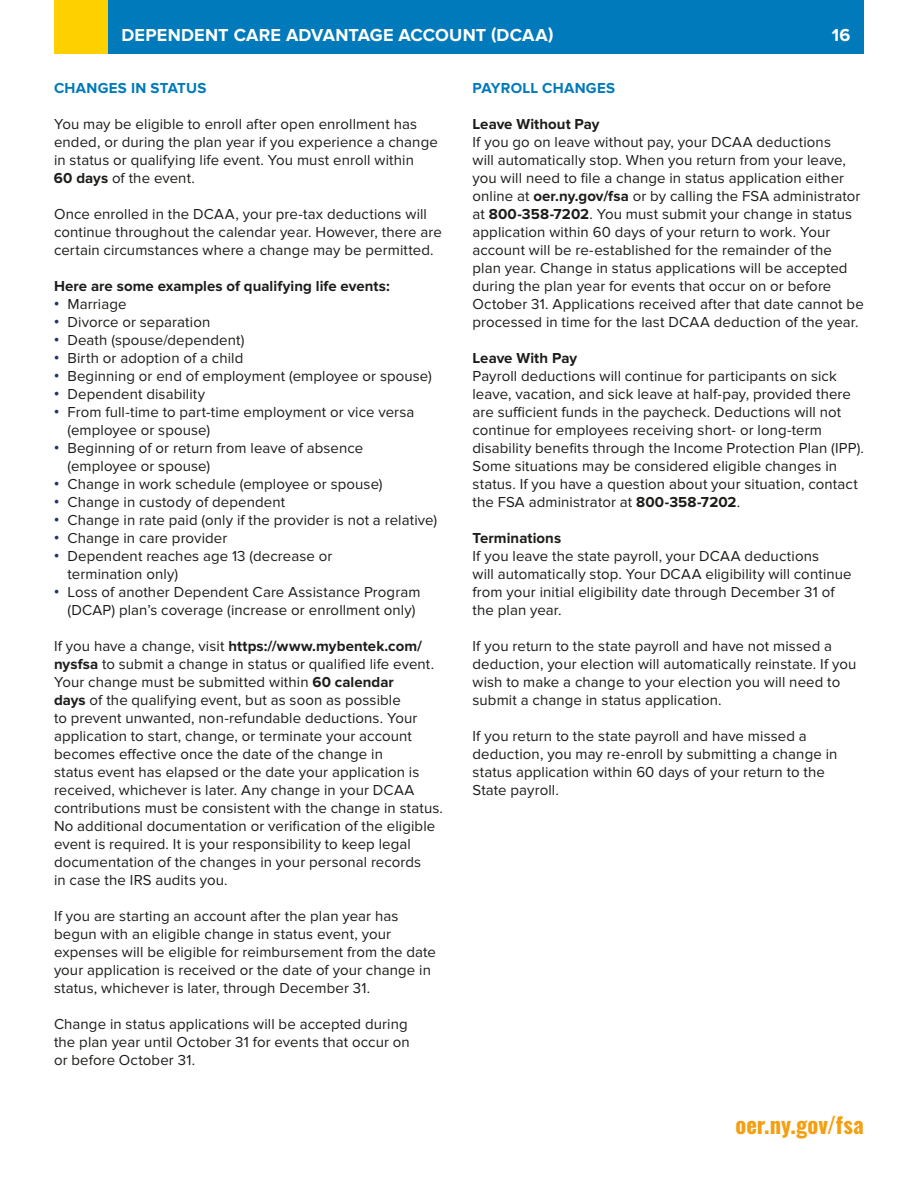
<style>
.page{position:relative;width:918px;height:1188px;background:#fff}
.page>*{position:absolute;margin:0;border:0;box-sizing:border-box;transform-origin:0 0}
.t1{font:700 22.5px "Oswald";color:#f49f11}
.t2{font:700 18px "Proxima Nova";letter-spacing:.01em;color:#fff}
.t3{font:15px/18px "Proxima Nova";letter-spacing:.005em;color:#1c1c1a}
.t4{font:700 15px "Proxima Nova";letter-spacing:.005em;color:#1c1c1a}
.t5{font:700 15px "Proxima Nova";letter-spacing:.02em;color:#007abb}
.s1{font-weight:700}
.s2{font-family:"Arial";color:#1e346e}
</style>
<div class="page">
<div style="left:108px;top:0;width:756px;height:54px;background:#007abb"></div>
<div style="left:54px;top:0;width:54px;height:54px;background:#ffd000"></div>
<p class="t2" style="left:122px;top:24px;width:434px">DEPENDENT CARE ADVANTAGE ACCOUNT (DCAA)</p>
<p class="t2" style="left:832px;top:24px;width:20px">16</p>
<p class="t5" style="left:54px;top:79px;width:154px">CHANGES IN STATUS</p>
<p class="t3" style="left:54px;top:115px;width:385px">You may be eligible to enroll after open enrollment has ended, or during the plan year if you experience a change in status or qualifying life event. You must enroll within<br><span class="s1">60 days</span> of the event.</p>
<p class="t3" style="left:54px;top:205px;width:389px">Once enrolled in the DCAA, your pre-tax deductions will continue throughout the calendar year. However, there are certain circumstances where a change may be permitted.</p>
<p class="t4" style="left:54px;top:277px;width:337px">Here are some examples of qualifying life events:</p>
<p class="t3" style="left:54px;top:295px;width:74px"><span class="s2">•</span> Marriage</p>
<p class="t3" style="left:54px;top:313px;width:158px"><span class="s2">•</span> Divorce or separation</p>
<p class="t3" style="left:54px;top:331px;width:192px"><span class="s2">•</span> Death (spouse/dependent)</p>
<p class="t3" style="left:54px;top:349px;width:191px"><span class="s2">•</span> Birth or adoption of a child</p>
<p class="t3" style="left:54px;top:367px;width:379px"><span class="s2">•</span> Beginning or end of employment (employee or spouse)</p>
<p class="t3" style="left:54px;top:385px;width:153px"><span class="s2">•</span> Dependent disability</p>
<p class="t3" style="left:68px;top:403px;width:348px;text-indent:-14px"><span class="s2">•</span> From full-time to part-time employment or vice versa (employee or spouse)</p>
<p class="t3" style="left:68px;top:439px;width:297px;text-indent:-14px"><span class="s2">•</span> Beginning of or return from leave of absence (employee or spouse)</p>
<p class="t3" style="left:54px;top:475px;width:330px"><span class="s2">•</span> Change in work schedule (employee or spouse)</p>
<p class="t3" style="left:54px;top:493px;width:233px"><span class="s2">•</span> Change in custody of dependent</p>
<p class="t3" style="left:54px;top:511px;width:385px"><span class="s2">•</span> Change in rate paid (only if the provider is not a relative)</p>
<p class="t3" style="left:54px;top:529px;width:175px"><span class="s2">•</span> Change in care provider</p>
<p class="t3" style="left:68px;top:547px;width:266px;text-indent:-14px"><span class="s2">•</span> Dependent reaches age 13 (decrease or termination only)</p>
<p class="t3" style="left:54px;top:583px;width:368px;text-align:center"><span class="s2">•</span> Loss of another Dependent Care Assistance Program (DCAP) plan’s coverage (increase or enrollment only)</p>
<p class="t3" style="left:54px;top:637px;width:389px">If you have a change, visit <span class="s1">https://www.mybentek.com/ nysfsa</span> to submit a change in status or qualified life event.<br>Your change must be submitted within <span class="s1">60 calendar<br>days</span> of the qualifying event, but as soon as possible<br>to prevent unwanted, non-refundable deductions. Your application to start, change, or terminate your account becomes effective once the date of the change in<br>status event has elapsed or the date your application is received, whichever is later. Any change in your DCAA contributions must be consistent with the change in status.<br>No additional documentation or verification of the eligible event is required. It is your responsibility to keep legal documentation of the changes in your personal records<br>in case the IRS audits you.</p>
<p class="t3" style="left:54px;top:907px;width:383px">If you are starting an account after the plan year has begun with an eligible change in status event, your expenses will be eligible for reimbursement from the date your application is received or the date of your change in status, whichever is later, through December 31.</p>
<p class="t3" style="left:54px;top:1015px;width:357px">Change in status applications will be accepted during the plan year until October 31 for events that occur on or before October 31.</p>
<p class="t5" style="left:472px;top:79px;width:144px">PAYROLL CHANGES</p>
<p class="t4" style="left:472px;top:115px;width:129px">Leave Without Pay</p>
<p class="t3" style="left:472px;top:133px;width:393px">If you go on leave without pay, your DCAA deductions<br>will automatically stop. When you return from your leave, you will need to file a change in status application either online at <span class="s1">oer.ny.gov/fsa</span> or by calling the FSA administrator at <span class="s1">800-358-7202</span>. You must submit your change in status application within 60 days of your return to work. Your account will be re-established for the remainder of the plan year. Change in status applications will be accepted during the plan year for events that occur on or before October 31. Applications received after that date cannot be processed in time for the last DCAA deduction of the year.</p>
<p class="t4" style="left:472px;top:349px;width:106px">Leave With Pay</p>
<p class="t3" style="left:472px;top:367px;width:391px">Payroll deductions will continue for participants on sick leave, vacation, and sick leave at half-pay, provided there are sufficient funds in the paycheck. Deductions will not continue for employees receiving short- or long-term disability benefits through the Income Protection Plan (IPP).</p>
<p class="t3" style="left:472px;top:457px;width:387px">Some situations may be considered eligible changes in status. If you have a question about your situation, contact the FSA administrator at <span class="s1">800-358-7202</span>.</p>
<p class="t4" style="left:472px;top:529px;width:90px">Terminations</p>
<p class="t3" style="left:472px;top:547px;width:381px">If you leave the state payroll, your DCAA deductions<br>will automatically stop. Your DCAA eligibility will continue from your initial eligibility date through December 31 of the plan year.</p>
<p class="t3" style="left:472px;top:637px;width:385px">If you return to the state payroll and have not missed a deduction, your election will automatically reinstate. If you wish to make a change to your election you will need to submit a change in status application.</p>
<p class="t3" style="left:472px;top:727px;width:366px">If you return to the state payroll and have missed a deduction, you may re-enroll by submitting a change in status application within 60 days of your return to the State payroll.</p>
<h1 class="t1" style="left:736px;top:1113px;width:130px">oer.ny.gov/fsa</h1>
</div>
